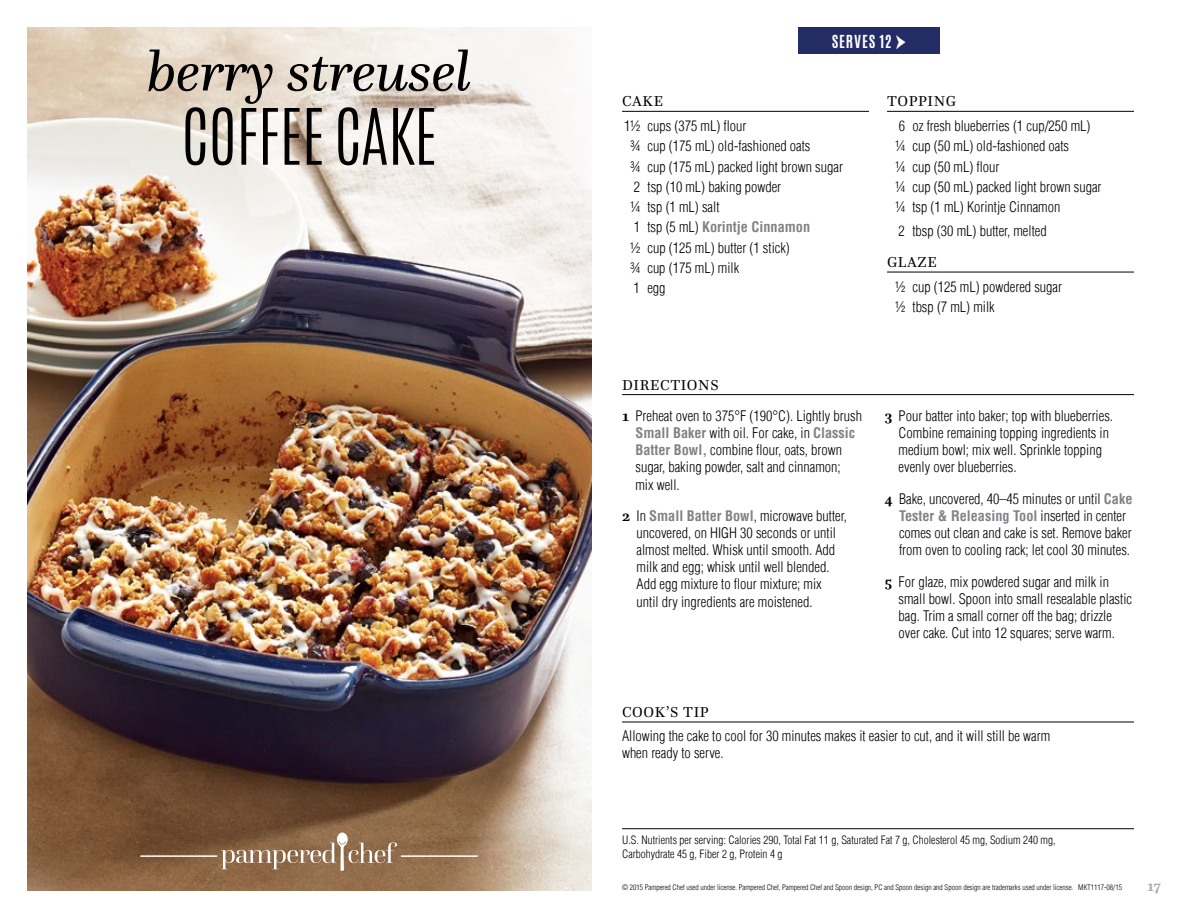
<style>
.page{position:relative;width:1188px;height:918px;background:#fff}
.page>*{position:absolute;margin:0;border:0;box-sizing:border-box;transform-origin:0 0}
.t1{font:300 66px "Antonio";letter-spacing:-.01em;color:#000}
.t2{font:italic 57px "Questa";letter-spacing:-.01em;color:#000}
.t3{font:15px "Questa";letter-spacing:.04em;color:#000}
.t4{font:700 15px "Antonio";letter-spacing:.055em;color:#fff}
.t5{font:700 15px "Questa";color:#aaa9aa}
.t6{font:300 condensed 14.25px/17.1px "Helvetica Com";color:#000}
.t7{font:300 condensed 11.25px/13.5px "Helvetica Com";color:#000}
.t8{font:300 condensed 7.5px "Helvetica Com";color:#000}
.s1{font-family:"Minion Pro";font-weight:400;font-size:25.5px}
.s2{font-weight:700;color:#808285}
.s3{font-family:"Questa";font-weight:700;font-stretch:normal;font-size:15px}
</style>
<div class="page">
<img style="left:27px;top:27px;width:564px;height:864px">
<hr style="left:622px;top:111px;width:247px;height:1px;background:#000">
<hr style="left:887px;top:111px;width:247px;height:1px;background:#000">
<hr style="left:887px;top:272px;width:247px;height:1px;background:#000">
<hr style="left:622px;top:394px;width:512px;height:1px;background:#000">
<hr style="left:622px;top:722px;width:512px;height:1px;background:#000">
<hr style="left:622px;top:828px;width:512px;height:1px;background:#000">
<div style="left:798px;top:27px;width:142px;height:27px;background:#232c64"></div>
<svg style="left:221px;top:833px;width:176px;height:37px;background:#9d7e62"></svg>
<hr style="left:140px;top:855px;width:77px;height:2px;background:#fff">
<hr style="left:401px;top:855px;width:77px;height:2px;background:#fff">
<h2 class="t2" style="left:147px;top:36px;width:326px">berry streusel</h2>
<h1 class="t1" style="left:181px;top:89px;width:257px">COFFEE CAKE</h1>
<p class="t4" style="left:832px;top:30px;width:76px">SERVES 12 <span class="s1">→</span></p>
<p class="t3" style="left:622px;top:92px;width:42px">CAKE</p>
<p class="t6" style="left:630px;top:116px;width:214px;line-height:20.2px;text-indent:-6px">1½ cups (375 mL) flour<br>¾ cup (175 mL) old-fashioned oats<br>¾ cup (175 mL) packed light brown sugar<br>2 tsp (10 mL) baking powder<br>¼ tsp (1 mL) salt<br>1 tsp (5 mL) <span class="s2">Korintje Cinnamon<br></span>½ cup (125 mL) butter (1 stick)<br>¾ cup (175 mL) milk<br>1 egg</p>
<p class="t3" style="left:887px;top:92px;width:71px">TOPPING</p>
<p class="t6" style="left:895px;top:116px;width:208px;line-height:20.2px">6 oz fresh blueberries (1 cup/250 mL)<br>¼ cup (50 mL) old-fashioned oats<br>¼ cup (50 mL) flour<br>¼ cup (50 mL) packed light brown sugar ¼ tsp (1 mL) Korintje Cinnamon</p>
<p class="t6" style="left:899px;top:222px;width:150px">2 tbsp (30 mL) butter, melted</p>
<p class="t3" style="left:887px;top:253px;width:51px">GLAZE</p>
<p class="t6" style="left:896px;top:276px;width:168px;line-height:20.2px">½ cup (125 mL) powdered sugar ½ tbsp (7 mL) milk</p>
<p class="t3" style="left:622px;top:375px;width:98px">DIRECTIONS</p>
<p class="t6" style="left:635px;top:407px;width:228px;text-indent:-13px"><span class="s3">1</span> Preheat oven to 375°F (190°C). Lightly brush <span class="s2">Small Baker</span> with oil. For cake, in <span class="s2">Classic Batter Bowl,</span> combine flour, oats, brown sugar, baking powder, salt and cinnamon; mix well.</p>
<p class="t6" style="left:637px;top:507px;width:212px;text-indent:-15px"><span class="s3">2</span> In <span class="s2">Small Batter Bowl</span>, microwave butter, uncovered, on HIGH 30 seconds or until almost melted. Whisk until smooth. Add milk and egg; whisk until well blended.<br>Add egg mixture to flour mixture; mix until dry ingredients are moistened.</p>
<p class="t6" style="left:899px;top:407px;width:216px;text-indent:-14px"><span class="s3">3</span> Pour batter into baker; top with blueberries.<br>Combine remaining topping ingredients in medium bowl; mix well. Sprinkle topping evenly over blueberries.</p>
<p class="t6" style="left:899px;top:490px;width:235px;text-indent:-14px"><span class="s3">4</span> Bake, uncovered, 40–45 minutes or until <span class="s2">Cake Tester &amp; Releasing Tool</span> inserted in center comes out clean and cake is set. Remove baker from oven to cooling rack; let cool 30 minutes.</p>
<p class="t6" style="left:899px;top:573px;width:235px;text-indent:-14px"><span class="s3">5</span> For glaze, mix powdered sugar and milk in small bowl. Spoon into small resealable plastic bag. Trim a small corner off the bag; drizzle over cake. Cut into 12 squares; serve warm.</p>
<p class="t3" style="left:622px;top:703px;width:88px">COOK’S TIP</p>
<p class="t6" style="left:622px;top:727px;width:430px">Allowing the cake to cool for 30 minutes makes it easier to cut, and it will still be warm when ready to serve.</p>
<p class="t7" style="left:622px;top:833px;width:435px">U.S. Nutrients per serving: Calories 290, Total Fat 11 g, Saturated Fat 7 g, Cholesterol 45 mg, Sodium 240 mg,<br>Carbohydrate 45 g, Fiber 2 g, Protein 4 g</p>
<p class="t8" style="left:622px;top:882px;width:501px">© 2015 Pampered Chef used under license. Pampered Chef, Pampered Chef and Spoon design, PC and Spoon design and Spoon design are trademarks used under license. MKT1117-08/15</p>
<p class="t5" style="left:1147px;top:877px;width:15px">17</p>
</div>
